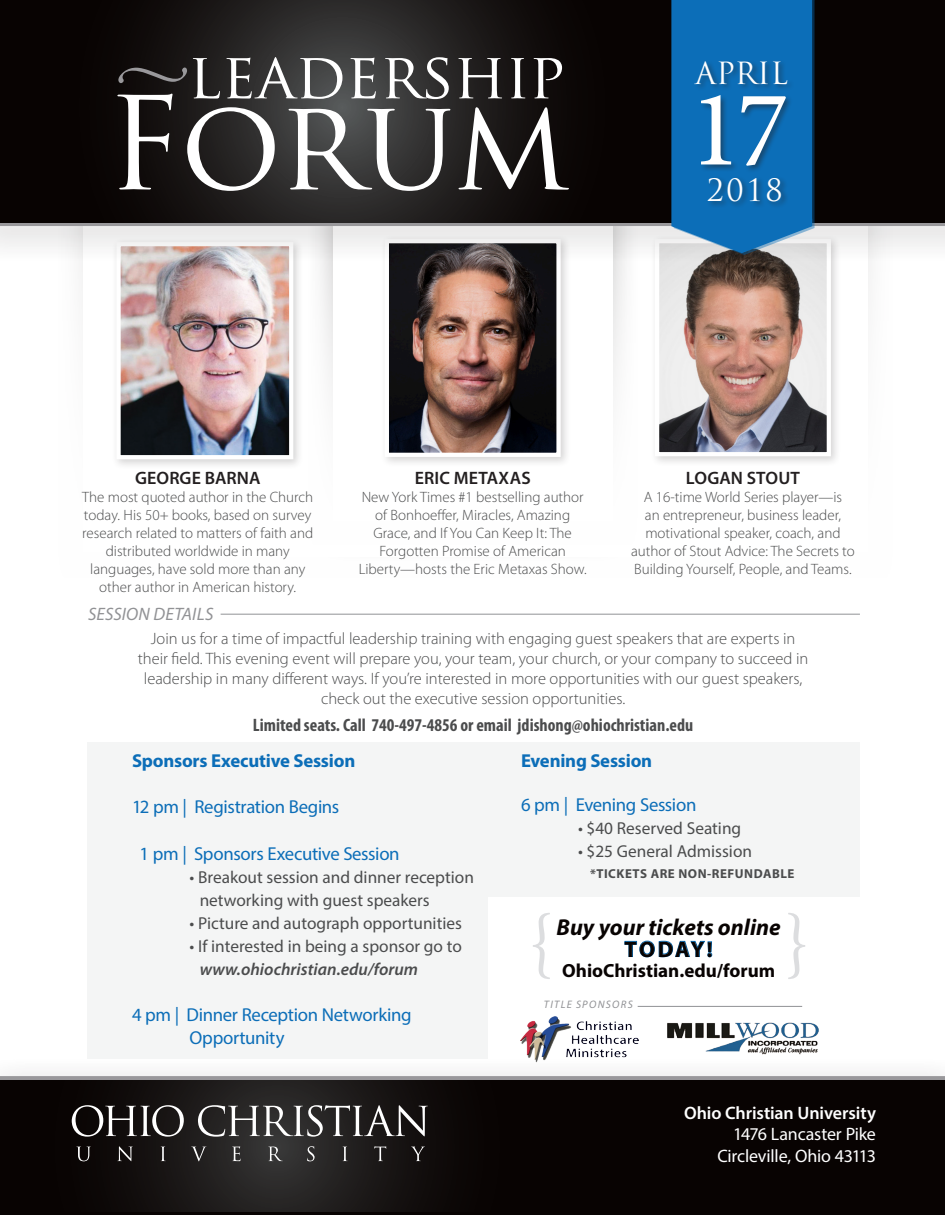
<style>
.page{position:relative;width:945px;height:1215px;background:#fff}
.page>*{position:absolute;margin:0;border:0;box-sizing:border-box;transform-origin:0 0}
.t1{font:125.55px "Trajan Pro";letter-spacing:-.005em;color:#fff}
.Date_Day{font:109.35px "Minion Pro";color:#fff}
.Body_-Sans{font:77.85px "Adobe Garamond Pro";color:#dcdddf}
.t2{font:62.85px "Trajan Pro";letter-spacing:-.01em;color:#fff}
.Date_Month_Year{font:30px "Trajan Pro";color:#fff}
.Date_Month_Year-2{font:29.85px "Trajan Pro";color:#fff}
.Body_-Sans-2{font:italic 700 23.1px "Myriad Pro";color:#080302}
.Body_-Sans-3{font:700 22.5px "Myriad Pro";letter-spacing:.09em;color:#080302}
.URL{font:700 19.05px "Myriad Pro";color:#080302}
.Event{font:18.75px/23.1px "Myriad Pro";letter-spacing:-.015em;color:#0c6eb8}
.Event-2{font:700 18.75px "Myriad Pro";letter-spacing:-.01em;color:#0c6eb8}
.t3{font:700 condensed 18px "Myriad Pro";color:#4b4c4d}
.URL-2{font:18px "Myriad Pro";letter-spacing:-.01em;color:#fff}
.SpeakerNames{font:600 18px "Myriad Pro";letter-spacing:.01em;color:#231f20}
.URL-3{font:600 18px "Myriad Pro";letter-spacing:-.005em;color:#fff}
.URL-4{font:italic 18px "Myriad Pro";letter-spacing:.01em;color:#919295}
.Event-3{font:17.25px/23.1px "Myriad Pro";color:#4b4c4d}
.SpeakerNames-2{font:300 16.5px/19.8px "Myriad Pro";color:#4b4c4d;text-align:center}
.SpeakerNames-3{font:300 15px/18px "Myriad Pro";color:#4b4c4d;text-align:center}
.Body_-_Center{font:300 15px/18px "Myriad Pro";color:#4b4c4d;text-align:center}
.t4{font:700 12.9px "Myriad Pro";letter-spacing:.04em;color:#4b4c4d}
.URL-5{font:italic 10.95px "Myriad Pro";letter-spacing:.12em;color:#919295}
.s1{font-weight:600;font-style:italic}
.s2{font-size:21.9px}
</style>
<div class="page">
<div style="left:87px;top:742px;width:773px;height:317px;background:#f4f5f5"></div>
<div style="left:489px;top:897px;width:380px;height:171px;background:#fff"></div>
<div style="left:380px;top:234px;width:191px;height:233px;background:#231f20;opacity:.19"></div>
<img style="left:390px;top:264px;width:166px;height:188px">
<div style="left:385px;top:239px;width:176px;height:218px;border:4px solid #fff"></div>
<div style="left:650px;top:234px;width:191px;height:233px;background:#231f20;opacity:.19"></div>
<img style="left:660px;top:264px;width:166px;height:187px">
<div style="left:655px;top:239px;width:176px;height:217px;border:4px solid #fff"></div>
<div style="left:112px;top:237px;width:192px;height:233px;background:#231f20;opacity:.19"></div>
<img style="left:121px;top:264px;width:167px;height:190px">
<div style="left:116px;top:242px;width:177px;height:217px;border:4px solid #fff"></div>
<div style="left:0;top:1057px;width:945px;height:64px;background:#f8f8f8"></div>
<svg style="left:0;top:1076px;width:945px;height:5px;background:#7e7d7f"></svg>
<div style="left:0;top:1081px;width:945px;height:134px;background:#080302"></div>
<svg style="left:71px;top:1081px;width:356px;height:131px"></svg>
<div style="left:0;top:199px;width:945px;height:65px;background:#231f20;opacity:.39"></div>
<svg style="left:0;top:222px;width:945px;height:4px;background:#777577"></svg>
<div style="left:0;top:0;width:945px;height:222px;background:#080302"></div>
<svg style="left:120px;top:0;width:422px;height:222px"></svg>
<svg style="left:671px;top:0;width:144px;height:255px;background:#1f75b6"></svg>
<div style="left:693px;top:59px;width:102px;height:150px;background:#231f20;opacity:.5"></div>
<svg style="left:118px;top:68px;width:69px;height:15px"></svg>
<img style="left:667px;top:1022px;width:152px;height:33px">
<img style="left:521px;top:1016px;width:117px;height:46px">
<hr style="left:221px;top:614px;width:639px;height:1px;background:#919295">
<hr style="left:638px;top:1006px;width:164px;height:1px;background:#919295">
<svg style="left:72px;top:1105px;width:112px;height:32px"></svg>
<svg style="left:198px;top:1105px;width:230px;height:32px;background:#545252"></svg>
<svg style="left:76px;top:1147px;width:15px;height:14px"></svg>
<svg style="left:117px;top:1146px;width:16px;height:15px"></svg>
<svg style="left:161px;top:1147px;width:5px;height:14px"></svg>
<svg style="left:191px;top:1147px;width:15px;height:14px"></svg>
<svg style="left:232px;top:1146px;width:9px;height:15px"></svg>
<svg style="left:268px;top:1147px;width:15px;height:14px"></svg>
<svg style="left:307px;top:1146px;width:8px;height:15px"></svg>
<svg style="left:343px;top:1147px;width:5px;height:14px"></svg>
<svg style="left:374px;top:1146px;width:12px;height:15px"></svg>
<svg style="left:411px;top:1147px;width:14px;height:14px"></svg>
<svg style="left:625px;top:941px;width:87px;height:16px"></svg>
<p class="t2" style="left:188px;top:36px;width:379px">leadership</p>
<p class="t1" style="left:106px;top:64px;width:465px">Forum</p>
<p class="Date_Month_Year-2" style="left:695px;top:54px;width:94px">APRIL</p>
<p class="Date_Day" style="left:689px;top:56px;width:101px">17</p>
<p class="Date_Month_Year" style="left:707px;top:171px;width:77px">2018</p>
<p class="SpeakerNames" style="left:135px;top:467px;width:127px">GEORGE BARNA</p>
<p class="SpeakerNames-3" style="left:82px;top:488px;width:233px">The most quoted author in the Church today. His 50+ books, based on survey research related to matters of faith and distributed worldwide in many languages, have sold more than any other author in American history.</p>
<p class="URL-4" style="left:88px;top:603px;width:127px">SESSION DETAILS</p>
<p class="SpeakerNames" style="left:415px;top:467px;width:118px">ERIC METAXAS</p>
<p class="Body_-_Center" style="left:359px;top:488px;width:230px">New York Times #1 bestselling author of Bonhoeffer, Miracles, Amazing Grace, and If You Can Keep It: The Forgotten Promise of American Liberty—hosts the Eric Metaxas Show.</p>
<p class="SpeakerNames" style="left:686px;top:467px;width:115px">LOGAN STOUT</p>
<p class="SpeakerNames-3" style="left:631px;top:488px;width:225px">A 16-time World Series player—is<br>an entrepreneur, business leader, motivational speaker, coach, and author of Stout Advice: The Secrets to Building Yourself, People, and Teams.</p>
<p class="SpeakerNames-2" style="left:138px;top:629px;width:672px">Join us for a time of impactful leadership training with engaging guest speakers that are experts in their field. This evening event will prepare you, your team, your church, or your company to succeed in leadership in many different ways. If you’re interested in more opportunities with our guest speakers, check out the executive session opportunities.</p>
<p class="t3" style="left:253px;top:715px;width:442px">Limited seats. Call 740-497-4856 or email jdishong@ohiochristian.edu</p>
<p class="Event-2" style="left:132px;top:749px;width:225px">Sponsors Executive Session</p>
<p class="Event" style="left:132px;top:795px;width:209px">12 pm | Registration Begins</p>
<p class="Event" style="left:140px;top:841px;width:262px">1 pm | Sponsors Executive Session</p>
<p class="Event-3" style="left:200px;top:865px;width:276px;text-indent:-10px">• Breakout session and dinner reception networking with guest speakers</p>
<p class="Event-3" style="left:190px;top:911px;width:274px">• Picture and autograph opportunities</p>
<p class="Event-3" style="left:200px;top:934px;width:264px;text-indent:-10px">• If interested in being a sponsor go to <span class="s1">www.ohiochristian.edu/forum</span></p>
<p class="Event" style="left:190px;top:1003px;width:223px;text-indent:-58px">4 pm | Dinner Reception Networking<br>Opportunity</p>
<p class="Event-2" style="left:521px;top:749px;width:133px">Evening Session</p>
<p class="Event" style="left:521px;top:793px;width:177px">6 pm | Evening Session</p>
<p class="Event-3" style="left:578px;top:817px;width:165px">• $40 Reserved Seating</p>
<p class="Event-3" style="left:578px;top:840px;width:176px">• $25 General Admission</p>
<p class="t4" style="left:590px;top:865px;width:206px">*TICKETS ARE NON-REFUNDABLE</p>
<p class="Body_-Sans" style="left:528px;top:895px;width:26px">{</p>
<p class="Body_-Sans" style="left:785px;top:895px;width:26px">}</p>
<p class="Body_-Sans-2" style="left:557px;top:912px;width:226px">Buy your tickets online</p>
<p class="Body_-Sans-3" style="left:625px;top:934px;width:90px">today<span class="s2">!</span></p>
<p class="URL" style="left:562px;top:958px;width:214px">OhioChristian.edu/forum</p>
<p class="URL-5" style="left:544px;top:997px;width:90px">TITLE SPONSORS</p>
<p class="URL-3" style="left:684px;top:1101px;width:193px">Ohio Christian University</p>
<p class="URL-2" style="left:733px;top:1123px;width:144px">1476 Lancaster Pike</p>
<p class="URL-2" style="left:717px;top:1145px;width:160px">Circleville, Ohio 43113</p>
</div>
